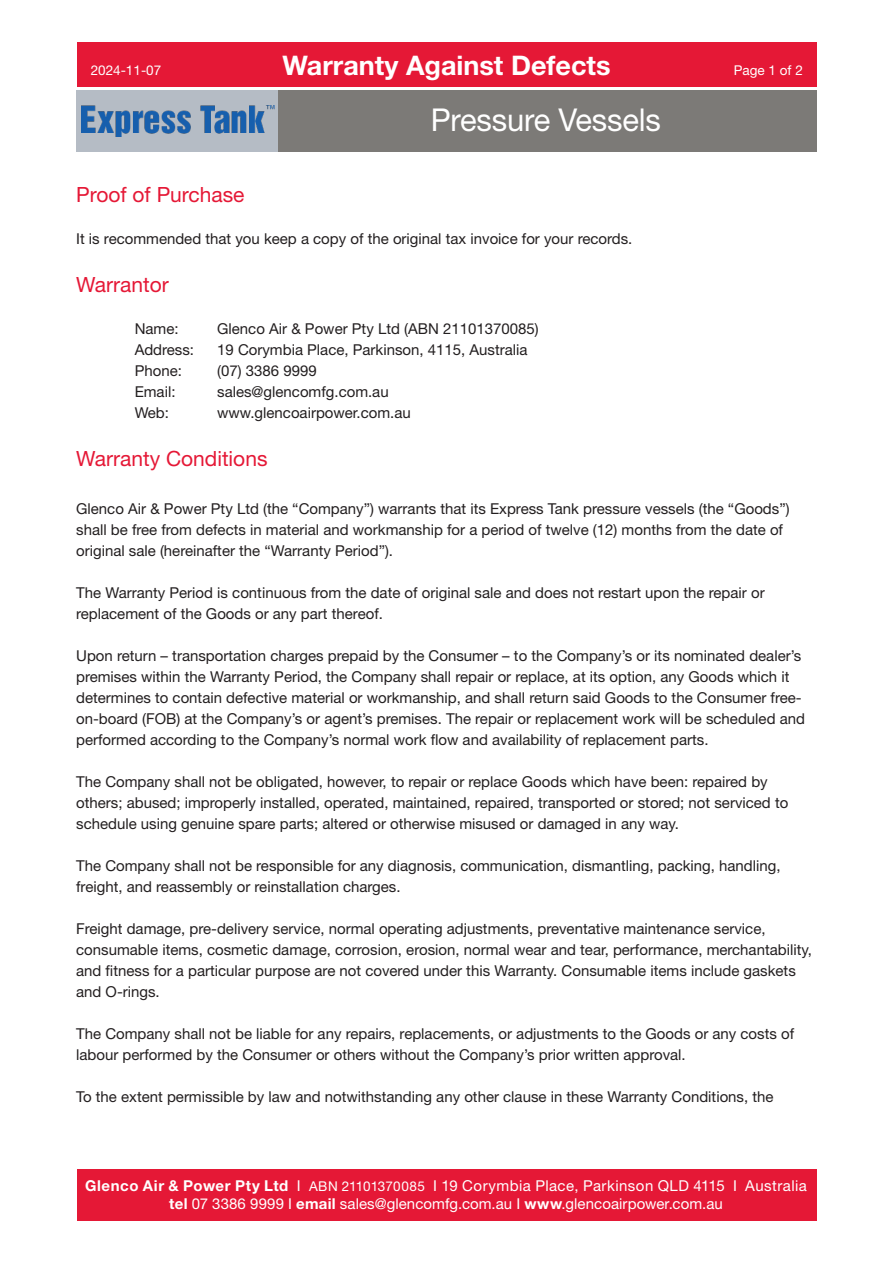
<style>
.page{position:relative;width:893px;height:1263px;background:#fff}
.page>*{position:absolute;margin:0;border:0;box-sizing:border-box;transform-origin:0 0}
.t1{font:31.5px "Helvetica Neue LT Std";letter-spacing:-.005em;color:#fff}
.t2{font:700 27px "Helvetica Neue LT Std";color:#fff}
.t3{font:21px "Helvetica Neue LT Std";color:#e51836}
.t4{font:15px/21px "Helvetica Neue LT Std";color:#231f20}
.t5{font:15px/18px "Helvetica Neue LT Std";letter-spacing:.01em;color:#fff;text-align:center}
.t6{font:13.5px "Helvetica Neue LT Std";color:#fff}
.s1{font-weight:700}
.s2{font-size:13.5px}
</style>
<div class="page">
<div style="left:275px;top:90px;width:541px;height:62px;background:#7c7a77"></div>
<div style="left:77px;top:43px;width:739px;height:44px;background:#e51836"></div>
<div style="left:77px;top:1169px;width:739px;height:51px;background:#e51836"></div>
<div style="left:77px;top:90px;width:201px;height:62px;background:#b5bcc5"></div>
<img style="left:82px;top:106px;width:193px;height:31px">
<p class="t6" style="left:91px;top:62px;width:72px">2024-11-07</p>
<h2 class="t2" style="left:282px;top:48px;width:329px">Warranty Against Defects</h2>
<p class="t6" style="left:734px;top:62px;width:71px">Page 1 of 2</p>
<h1 class="t1" style="left:431px;top:101px;width:232px">Pressure Vessels</h1>
<p class="t3" style="left:76px;top:182px;width:170px">Proof of Purchase</p>
<p class="t4" style="left:76px;top:228px;width:558px">It is recommended that you keep a copy of the original tax invoice for your records.</p>
<p class="t3" style="left:76px;top:272px;width:94px">Warrantor</p>
<p class="t4" style="left:135px;top:318px;width:45px">Name:</p>
<p class="t4" style="left:217px;top:318px;width:323px">Glenco Air &amp; Power Pty Ltd (ABN 21101370085)</p>
<p class="t4" style="left:135px;top:339px;width:61px">Address:</p>
<p class="t4" style="left:217px;top:339px;width:312px">19 Corymbia Place, Parkinson, 4115, Australia</p>
<p class="t4" style="left:135px;top:360px;width:49px">Phone:</p>
<p class="t4" style="left:217px;top:360px;width:101px">(07) 3386 9999</p>
<p class="t4" style="left:135px;top:381px;width:42px">Email:</p>
<p class="t4" style="left:217px;top:381px;width:173px">sales@glencomfg.com.au</p>
<p class="t4" style="left:135px;top:402px;width:36px">Web:</p>
<p class="t4" style="left:217px;top:402px;width:195px">www.glencoairpower.com.au</p>
<p class="t3" style="left:76px;top:446px;width:193px">Warranty Conditions</p>
<p class="t4" style="left:76px;top:498px;width:715px">Glenco Air &amp; Power Pty Ltd (the “Company”) warrants that its Express Tank pressure vessels (the “Goods”) shall be free from defects in material and workmanship for a period of twelve (12) months from the date of original sale (hereinafter the “Warranty Period”).</p>
<p class="t4" style="left:76px;top:582px;width:690px">The Warranty Period is continuous from the date of original sale and does not restart upon the repair or replacement of the Goods or any part thereof.</p>
<p class="t4" style="left:76px;top:645px;width:730px">Upon return – transportation charges prepaid by the Consumer – to the Company’s or its nominated dealer’s premises within the Warranty Period, the Company shall repair or replace, at its option, any Goods which it determines to contain defective material or workmanship, and shall return said Goods to the Consumer free&shy;on-board (FOB) at the Company’s or agent’s premises. The repair or replacement work will be scheduled and performed according to the Company’s normal work flow and availability of replacement parts.</p>
<p class="t4" style="left:76px;top:771px;width:714px">The Company shall not be obligated, however, to repair or replace Goods which have been: repaired by others; abused; improperly installed, operated, maintained, repaired, transported or stored; not serviced to schedule using genuine spare parts; altered or otherwise misused or damaged in any way.</p>
<p class="t4" style="left:76px;top:855px;width:706px">The Company shall not be responsible for any diagnosis, communication, dismantling, packing, handling, freight, and reassembly or reinstallation charges.</p>
<p class="t4" style="left:76px;top:918px;width:737px">Freight damage, pre-delivery service, normal operating adjustments, preventative maintenance service, consumable items, cosmetic damage, corrosion, erosion, normal wear and tear, performance, merchantability, and fitness for a particular purpose are not covered under this Warranty. Consumable items include gaskets and O-rings.</p>
<p class="t4" style="left:76px;top:1023px;width:719px">The Company shall not be liable for any repairs, replacements, or adjustments to the Goods or any costs of labour performed by the Consumer or others without the Company’s prior written approval.</p>
<p class="t4" style="left:76px;top:1086px;width:699px">To the extent permissible by law and notwithstanding any other clause in these Warranty Conditions, the</p>
<p class="t5" style="left:85px;top:1176px;width:723px"><span class="s1">Glenco Air &amp; Power Pty Ltd</span> I <span class="s2">ABN 21101370085</span> I 19 Corymbia Place, Parkinson QLD 4115 I Australia <span class="s1">tel</span> 07 3386 9999 I <span class="s1">email</span> sales@glencomfg.com.au I <span class="s1">www</span>.glencoairpower.com.au</p>
</div>
